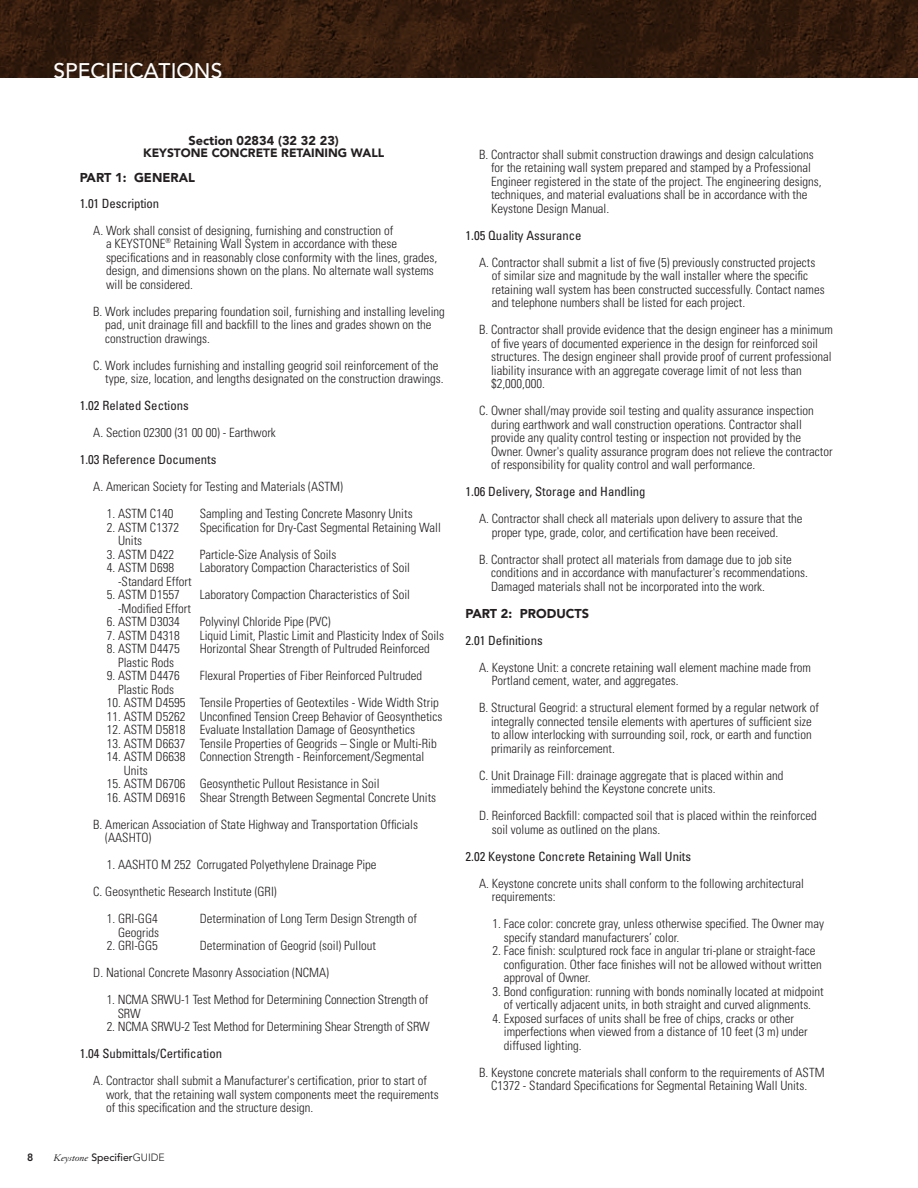
<style>
.page{position:relative;width:918px;height:1188px;background:#fff}
.page>*{position:absolute;margin:0;border:0;box-sizing:border-box;transform-origin:0 0}
.t1{font:500 21px "Avenir";color:#fff}
.t2{font:300 condensed 12.75px/13.5px "Univers";color:#231f20}
.t3{font:condensed 12.75px "Univers";color:#231f20}
.t4{font:900 12.75px "Avenir";color:#231f20}
.t5{font:900 12px "Avenir";color:#231f20}
.t6{font:500 10.5px "Avenir";color:#231f20}
.t7{font:800 10.5px "Avenir";color:#231f20}
.s1{font-family:"Granjon";font-weight:400;font-style:italic}
.s2{font-weight:300}
</style>
<div class="page">
<img style="left:0;top:0;width:918px;height:77px">
<h1 class="t1" style="left:54px;top:59px;width:170px">SPECIFICATIONS</h1>
<p class="t4" style="left:188px;top:133px;width:152px">Section 02834 (32 32 23)</p>
<p class="t5" style="left:143px;top:145px;width:243px">KEYSTONE CONCRETE RETAINING WALL</p>
<p class="t4" style="left:80px;top:170px;width:117px">PART 1: GENERAL</p>
<p class="t3" style="left:80px;top:195px;width:81px">1.01 Description</p>
<p class="t2" style="left:106px;top:223px;width:333px;text-indent:-13px">A. Work shall consist of designing, furnishing and construction of<br>a KEYSTONE<sup>®</sup> Retaining Wall System in accordance with these specifications and in reasonably close conformity with the lines, grades, design, and dimensions shown on the plans. No alternate wall systems will be considered.</p>
<p class="t2" style="left:105px;top:304px;width:341px;text-indent:-12px">B. Work includes preparing foundation soil, furnishing and installing leveling pad, unit drainage fill and backfill to the lines and grades shown on the construction drawings.</p>
<p class="t2" style="left:105px;top:358px;width:340px;text-indent:-12px">C. Work includes furnishing and installing geogrid soil reinforcement of the type, size, location, and lengths designated on the construction drawings.</p>
<p class="t3" style="left:80px;top:398px;width:111px">1.02 Related Sections</p>
<p class="t2" style="left:93px;top:426px;width:184px">A. Section 02300 (31 00 00) - Earthwork</p>
<p class="t3" style="left:80px;top:452px;width:138px">1.03 Reference Documents</p>
<p class="t2" style="left:93px;top:480px;width:251px">A. American Society for Testing and Materials (ASTM)</p>
<p class="t2" style="left:107px;top:507px;width:68px">1. ASTM C140</p>
<p class="t2" style="left:200px;top:507px;width:214px">Sampling and Testing Concrete Masonry Units</p>
<p class="t2" style="left:107px;top:520px;width:74px">2. ASTM C1372</p>
<p class="t2" style="left:200px;top:520px;width:243px">Specification for Dry-Cast Segmental Retaining Wall</p>
<p class="t2" style="left:118px;top:534px;width:26px">Units</p>
<p class="t2" style="left:107px;top:547px;width:69px">3. ASTM D422</p>
<p class="t2" style="left:200px;top:547px;width:138px">Particle-Size Analysis of Soils</p>
<p class="t2" style="left:107px;top:561px;width:69px">4. ASTM D698</p>
<p class="t2" style="left:200px;top:561px;width:212px">Laboratory Compaction Characteristics of Soil</p>
<p class="t2" style="left:118px;top:574px;width:75px">-Standard Effort</p>
<p class="t2" style="left:107px;top:588px;width:74px">5. ASTM D1557</p>
<p class="t2" style="left:200px;top:588px;width:212px">Laboratory Compaction Characteristics of Soil</p>
<p class="t2" style="left:118px;top:601px;width:74px">-Modified Effort</p>
<p class="t2" style="left:107px;top:615px;width:74px">6. ASTM D3034</p>
<p class="t2" style="left:200px;top:615px;width:132px">Polyvinyl Chloride Pipe (PVC)</p>
<p class="t2" style="left:107px;top:628px;width:74px">7. ASTM D4318</p>
<p class="t2" style="left:200px;top:628px;width:246px">Liquid Limit, Plastic Limit and Plasticity Index of Soils</p>
<p class="t2" style="left:107px;top:642px;width:74px">8. ASTM D4475</p>
<p class="t2" style="left:200px;top:642px;width:232px">Horizontal Shear Strength of Pultruded Reinforced</p>
<p class="t2" style="left:118px;top:655px;width:57px">Plastic Rods</p>
<p class="t2" style="left:107px;top:669px;width:74px">9. ASTM D4476</p>
<p class="t2" style="left:200px;top:669px;width:224px">Flexural Properties of Fiber Reinforced Pultruded</p>
<p class="t2" style="left:118px;top:682px;width:57px">Plastic Rods</p>
<p class="t2" style="left:107px;top:696px;width:334px">10. ASTM D4595 Tensile Properties of Geotextiles - Wide Width Strip</p>
<p class="t2" style="left:107px;top:709px;width:337px">11. ASTM D5262 Unconfined Tension Creep Behavior of Geosynthetics</p>
<p class="t2" style="left:107px;top:723px;width:310px">12. ASTM D5818 Evaluate Installation Damage of Geosynthetics</p>
<p class="t2" style="left:107px;top:736px;width:331px">13. ASTM D6637 Tensile Properties of Geogrids – Single or Multi-Rib</p>
<p class="t2" style="left:124px;top:750px;width:302px;text-indent:-17px">14. ASTM D6638 Connection Strength - Reinforcement/Segmental<br>Units</p>
<p class="t2" style="left:107px;top:777px;width:274px">15. ASTM D6706 Geosynthetic Pullout Resistance in Soil</p>
<p class="t2" style="left:93px;top:784px;width:344px;line-height:27px;text-indent:14px">16. ASTM D6916 Shear Strength Between Segmental Concrete Units<br>B. American Association of State Highway and Transportation Officials</p>
<p class="t2" style="left:105px;top:831px;width:48px">(AASHTO)</p>
<p class="t2" style="left:93px;top:851px;width:285px;line-height:27px;text-indent:14px">1. AASHTO M 252 Corrugated Polyethylene Drainage Pipe<br>C. Geosynthetic Research Institute (GRI)</p>
<p class="t2" style="left:107px;top:912px;width:53px">1. GRI-GG4</p>
<p class="t2" style="left:200px;top:912px;width:219px">Determination of Long Term Design Strength of</p>
<p class="t2" style="left:118px;top:925px;width:43px">Geogrids</p>
<p class="t2" style="left:107px;top:939px;width:53px">2. GRI-GG5</p>
<p class="t2" style="left:93px;top:932px;width:284px;line-height:27px;text-indent:107px">Determination of Geogrid (soil) Pullout<br>D. National Concrete Masonry Association (NCMA)</p>
<p class="t2" style="left:118px;top:993px;width:312px;text-indent:-11px">1. NCMA SRWU-1 Test Method for Determining Connection Strength of<br>SRW</p>
<p class="t2" style="left:107px;top:1020px;width:325px">2. NCMA SRWU-2 Test Method for Determining Shear Strength of SRW</p>
<p class="t3" style="left:80px;top:1046px;width:144px">1.04 Submittals/Certification</p>
<p class="t2" style="left:106px;top:1074px;width:334px;text-indent:-13px">A. Contractor shall submit a Manufacturer's certification, prior to start of work, that the retaining wall system components meet the requirements of this specification and the structure design.</p>
<p class="t7" style="left:27px;top:1151px;width:8px">8</p>
<p class="t6" style="left:54px;top:1151px;width:112px"><span class="s1">Keystone</span> SPECIFIER<span class="s2">GUIDE</span></p>
<p class="t2" style="left:491px;top:147px;width:332px;text-indent:-12px">B. Contractor shall submit construction drawings and design calculations for the retaining wall system prepared and stamped by a Professional Engineer registered in the state of the project. The engineering designs, techniques, and material evaluations shall be in accordance with the Keystone Design Manual.</p>
<p class="t3" style="left:466px;top:227px;width:118px">1.05 Quality Assurance</p>
<p class="t2" style="left:492px;top:255px;width:334px;text-indent:-13px">A. Contractor shall submit a list of five (5) previously constructed projects of similar size and magnitude by the wall installer where the specific retaining wall system has been constructed successfully. Contact names and telephone numbers shall be listed for each project.</p>
<p class="t2" style="left:491px;top:323px;width:343px;text-indent:-12px">B. Contractor shall provide evidence that the design engineer has a minimum of five years of documented experience in the design for reinforced soil structures. The design engineer shall provide proof of current professional liability insurance with an aggregate coverage limit of not less than $2,000,000.</p>
<p class="t2" style="left:491px;top:404px;width:343px;text-indent:-12px">C. Owner shall/may provide soil testing and quality assurance inspection during earthwork and wall construction operations. Contractor shall provide any quality control testing or inspection not provided by the Owner. Owner's quality assurance program does not relieve the contractor of responsibility for quality control and wall performance.</p>
<p class="t3" style="left:466px;top:484px;width:182px">1.06 Delivery, Storage and Handling</p>
<p class="t2" style="left:492px;top:512px;width:312px;text-indent:-13px">A. Contractor shall check all materials upon delivery to assure that the proper type, grade, color, and certification have been received.</p>
<p class="t2" style="left:491px;top:552px;width:318px;text-indent:-12px">B. Contractor shall protect all materials from damage due to job site conditions and in accordance with manufacturer's recommendations.<br>Damaged materials shall not be incorporated into the work.</p>
<p class="t4" style="left:466px;top:605px;width:125px">PART 2: PRODUCTS</p>
<p class="t3" style="left:466px;top:632px;width:79px">2.01 Definitions</p>
<p class="t2" style="left:492px;top:660px;width:321px;text-indent:-13px">A. Keystone Unit: a concrete retaining wall element machine made from<br>Portland cement, water, and aggregates.</p>
<p class="t2" style="left:491px;top:701px;width:329px;text-indent:-12px">B. Structural Geogrid: a structural element formed by a regular network of integrally connected tensile elements with apertures of sufficient size to allow interlocking with surrounding soil, rock, or earth and function primarily as reinforcement.</p>
<p class="t2" style="left:491px;top:768px;width:294px;text-indent:-12px">C. Unit Drainage Fill: drainage aggregate that is placed within and immediately behind the Keystone concrete units.</p>
<p class="t2" style="left:492px;top:809px;width:326px;text-indent:-13px">D. Reinforced Backfill: compacted soil that is placed within the reinforced soil volume as outlined on the plans.</p>
<p class="t3" style="left:466px;top:848px;width:227px">2.02 Keystone Concrete Retaining Wall Units</p>
<p class="t2" style="left:492px;top:876px;width:314px;text-indent:-13px">A. Keystone concrete units shall conform to the following architectural requirements:</p>
<p class="t2" style="left:504px;top:917px;width:322px;text-indent:-11px">1. Face color: concrete gray, unless otherwise specified. The Owner may specify standard manufacturers’ color.</p>
<p class="t2" style="left:504px;top:944px;width:319px;text-indent:-11px">2. Face finish: sculptured rock face in angular tri-plane or straight-face configuration. Other face finishes will not be allowed without written approval of Owner.</p>
<p class="t2" style="left:493px;top:984px;width:333px;text-align:center">3. Bond configuration: running with bonds nominally located at midpoint of vertically adjacent units, in both straight and curved alignments.</p>
<p class="t2" style="left:504px;top:1011px;width:305px;text-indent:-11px">4. Exposed surfaces of units shall be free of chips, cracks or other imperfections when viewed from a distance of 10 feet (3 m) under diffused lighting.</p>
<p class="t2" style="left:479px;top:1065px;width:347px;text-align:center">B. Keystone concrete materials shall conform to the requirements of ASTM<br>C1372 - Standard Specifications for Segmental Retaining Wall Units.</p>
</div>
